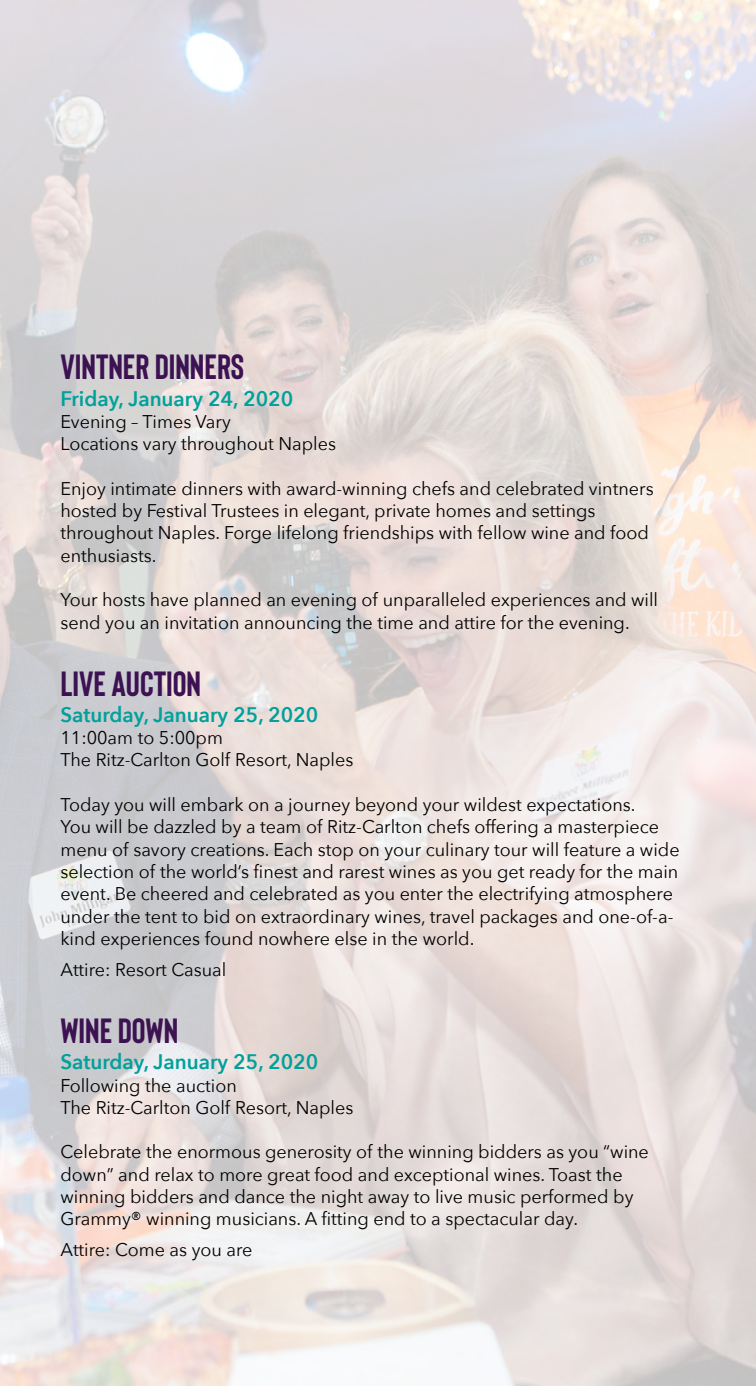
<style>
.page{position:relative;width:756px;height:1386px;background:#fff}
.page>*{position:absolute;margin:0;border:0;box-sizing:border-box;transform-origin:0 0}
.t1{font:700 35px "Bison";color:#3c1252}
.t2{font:600 21px "Avenir Next";color:#00a09b}
.t3{font:18.38px/22.2px "Avenir Next";color:#000}
</style>
<div class="page">
<img style="left:0;top:0;width:756px;height:1386px">
<h1 class="t1" style="left:60px;top:345px;width:185px">VINTNER DINNERS</h1>
<p class="t2" style="left:60px;top:380px;width:234px">Friday, January 24, 2020</p>
<p class="t3" style="left:60px;top:410px;width:277px">Evening – Times Vary<br>Locations vary throughout Naples</p>
<p class="t3" style="left:60px;top:476px;width:595px">Enjoy intimate dinners with award-winning chefs and celebrated vintners hosted by Festival Trustees in elegant, private homes and settings throughout Naples. Forge lifelong friendships with fellow wine and food enthusiasts.</p>
<p class="t3" style="left:60px;top:588px;width:599px">Your hosts have planned an evening of unparalleled experiences and will send you an invitation announcing the time and attire for the evening.</p>
<h1 class="t1" style="left:60px;top:661px;width:142px">LIVE AUCTION</h1>
<p class="t2" style="left:60px;top:696px;width:259px">Saturday, January 25, 2020</p>
<p class="t3" style="left:60px;top:726px;width:294px">11:00am to 5:00pm<br>The Ritz-Carlton Golf Resort, Naples</p>
<p class="t3" style="left:60px;top:793px;width:621px">Today you will embark on a journey beyond your wildest expectations.<br>You will be dazzled by a team of Ritz-Carlton chefs offering a masterpiece menu of savory creations. Each stop on your culinary tour will feature a wide selection of the world’s finest and rarest wines as you get ready for the main event. Be cheered and celebrated as you enter the electrifying atmosphere under the tent to bid on extraordinary wines, travel packages and one-of-a&shy;kind experiences found nowhere else in the world.</p>
<p class="t3" style="left:60px;top:958px;width:167px">Attire: Resort Casual</p>
<h1 class="t1" style="left:60px;top:1009px;width:119px">WINE DOWN</h1>
<p class="t2" style="left:60px;top:1044px;width:259px">Saturday, January 25, 2020</p>
<p class="t3" style="left:60px;top:1073px;width:294px">Following the auction<br>The Ritz-Carlton Golf Resort, Naples</p>
<p class="t3" style="left:60px;top:1140px;width:590px">Celebrate the enormous generosity of the winning bidders as you “wine down” and relax to more great food and exceptional wines. Toast the winning bidders and dance the night away to live music performed by Grammy® winning musicians. A fitting end to a spectacular day.</p>
<p class="t3" style="left:60px;top:1238px;width:194px">Attire: Come as you are</p>
</div>
